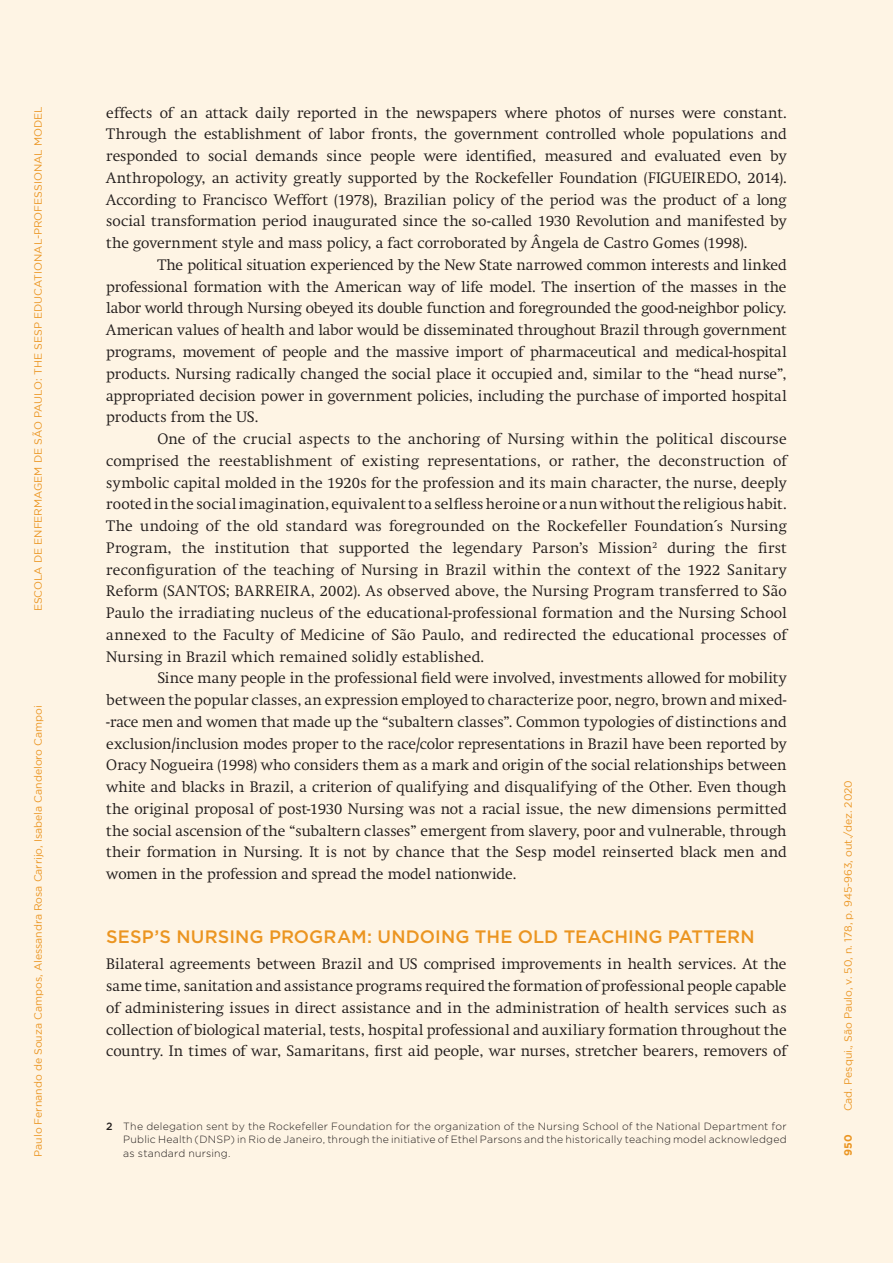
<style>
.page{position:relative;width:893px;height:1263px;background:#fef4e4}
.page>*{position:absolute;margin:0;border:0;box-sizing:border-box;transform-origin:0 0}
.subtitulo_1{font:500 18px "Gotham HTF";letter-spacing:.005em;color:#ec9c26}
.Texto_INGLES{font:300 15px/21.8px "Swift";letter-spacing:.005em;color:#231f20;text-align:justify}
.Texto_paragrafo_1_IN{font:300 15px/21.8px "Swift";letter-spacing:.005em;color:#231f20;text-align:justify}
.nota_rodapé{font:300 10.5px/13.5px "Gotham HTF";letter-spacing:.02em;color:#231f20;text-align:justify}
.t1{font:10.5px "Gotham";color:#ec9c26}
.t2{font:700 10.5px "Gotham";color:#ec9c26}
.s1{font-weight:500}
</style>
<div class="page">
<p class="t1" style="left:32px;top:611px;width:506px;rotate:-90deg">ESCOLA DE ENFERMAGEM DE SÃO PAULO: THE SESP EDUCATIONAL-PROFESSIONAL MODEL</p>
<p class="Texto_INGLES" style="left:106px;top:102px;width:682px">effects of an attack daily reported in the newspapers where photos of nurses were constant.<br>Through the establishment of labor fronts, the government controlled whole populations and responded to social demands since people were identified, measured and evaluated even by Anthropology, an activity greatly supported by the Rockefeller Foundation (FIGUEIREDO, 2014).<br>According to Francisco Weffort (1978), Brazilian policy of the period was the product of a long social transformation period inaugurated since the so-called 1930 Revolution and manifested by the government style and mass policy, a fact corroborated by Ângela de Castro Gomes (1998).</p>
<p class="Texto_INGLES" style="left:106px;top:254px;width:682px;text-indent:51px">The political situation experienced by the New State narrowed common interests and linked professional formation with the American way of life model. The insertion of the masses in the labor world through Nursing obeyed its double function and foregrounded the good-neighbor policy.<br>American values of health and labor would be disseminated throughout Brazil through government programs, movement of people and the massive import of pharmaceutical and medical-hospital products. Nursing radically changed the social place it occupied and, similar to the “head nurse”, appropriated decision power in government policies, including the purchase of imported hospital products from the US.</p>
<p class="Texto_INGLES" style="left:106px;top:428px;width:682px;text-indent:51px">One of the crucial aspects to the anchoring of Nursing within the political discourse comprised the reestablishment of existing representations, or rather, the deconstruction of symbolic capital molded in the 1920s for the profession and its main character, the nurse, deeply rooted in the social imagination, equivalent to a selfless heroine or a nun without the religious habit.<br>The undoing of the old standard was foregrounded on the Rockefeller Foundation´s Nursing Program, the institution that supported the legendary Parson’s Mission<sup>2</sup> during the first reconfiguration of the teaching of Nursing in Brazil within the context of the 1922 Sanitary Reform (SANTOS; BARREIRA, 2002). As observed above, the Nursing Program transferred to São Paulo the irradiating nucleus of the educational-professional formation and the Nursing School annexed to the Faculty of Medicine of São Paulo, and redirected the educational processes of Nursing in Brazil which remained solidly established.</p>
<p class="Texto_INGLES" style="left:106px;top:667px;width:682px;text-indent:51px">Since many people in the professional field were involved, investments allowed for mobility between the popular classes, an expression employed to characterize poor, negro, brown and mixed--race men and women that made up the “subaltern classes”. Common typologies of distinctions and exclusion/inclusion modes proper to the race/color representations in Brazil have been reported by Oracy Nogueira (1998) who considers them as a mark and origin of the social relationships between white and blacks in Brazil, a criterion of qualifying and disqualifying of the Other. Even though the original proposal of post-1930 Nursing was not a racial issue, the new dimensions permitted the social ascension of the “subaltern classes” emergent from slavery, poor and vulnerable, through their formation in Nursing. It is not by chance that the Sesp model reinserted black men and women in the profession and spread the model nationwide.</p>
<p class="t1" style="left:32px;top:1157px;width:453px;rotate:-90deg">Paulo Fernando de Souza Campos, Alessandra Rosa Carrijo, Isabela Candeloro Campoi</p>
<p class="subtitulo_1" style="left:106px;top:927px;width:650px">SESP’S NURSING PROGRAM: UNDOING THE OLD TEACHING PATTERN</p>
<p class="Texto_paragrafo_1_IN" style="left:106px;top:953px;width:682px">Bilateral agreements between Brazil and US comprised improvements in health services. At the same time, sanitation and assistance programs required the formation of professional people capable of administering issues in direct assistance and in the administration of health services such as collection of biological material, tests, hospital professional and auxiliary formation throughout the country. In times of war, Samaritans, first aid people, war nurses, stretcher bearers, removers of</p>
<p class="nota_rodapé" style="left:123px;top:1119px;width:665px;text-indent:-17px"><span class="s1">2</span> The delegation sent by the Rockefeller Foundation for the organization of the Nursing School of the National Department for Public Health (DNSP) in Rio de Janeiro, through the initiative of Ethel Parsons and the historically teaching model acknowledged as standard nursing.</p>
<p class="t1" style="left:842px;top:1111px;width:333px;rotate:-90deg">Cad. Pesqui., São Paulo, v. 50, n. 178, p. 945-963, out./dez. 2020</p>
<p class="t2" style="left:842px;top:1155px;width:23px;rotate:-90deg">950</p>
</div>
